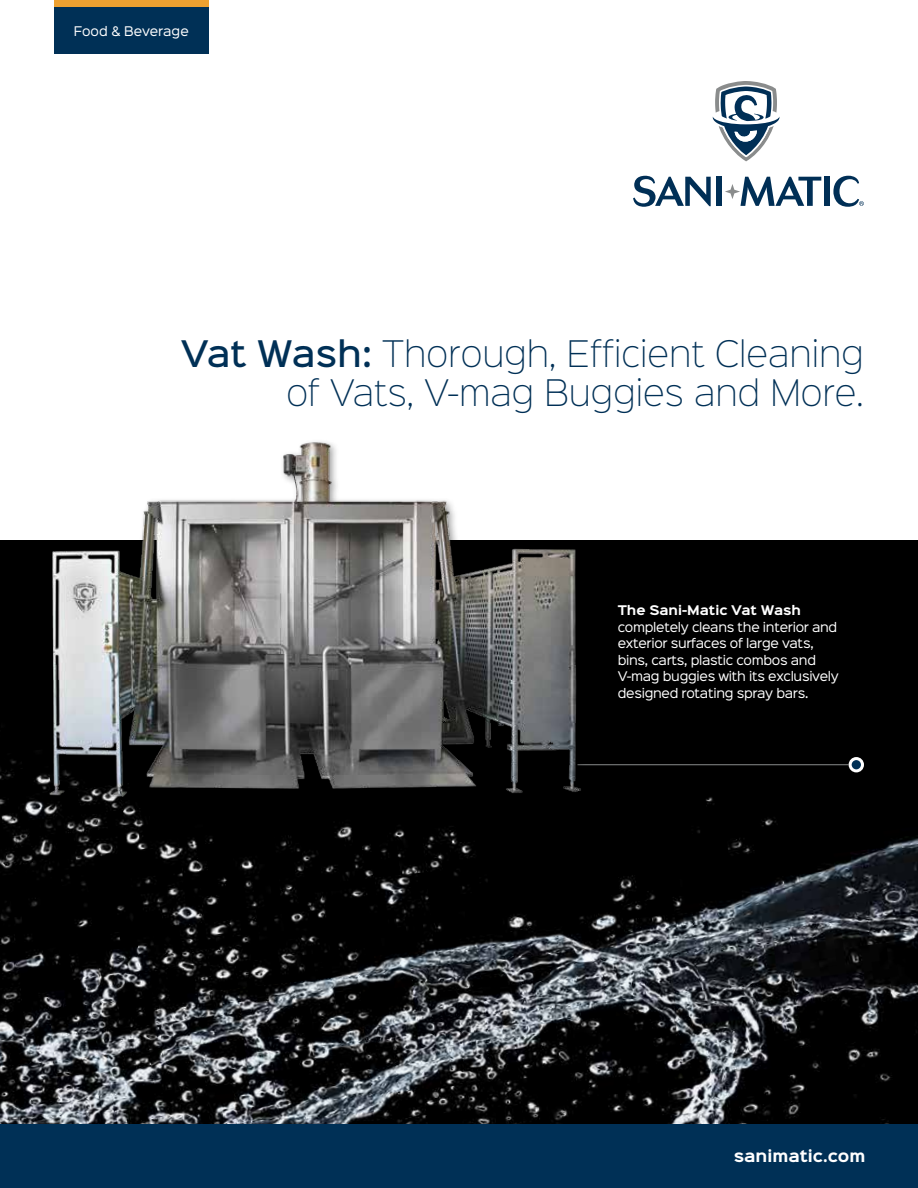
<style>
.page{position:relative;width:918px;height:1188px;background:#fff}
.page>*{position:absolute;margin:0;border:0;box-sizing:border-box;transform-origin:0 0}
.t1{font:33px/39px "Sinkin Sans 200 X Light";color:#003056;text-align:right}
.t2{font:700 15px "Sinkin Sans 700";color:#fff}
.t3{font:12px/16.5px "Sinkin Sans 400";letter-spacing:-.025em;color:#fff}
.t4{font:12px "Sinkin Sans 400";color:#fff}
.s1{font-family:"Sinkin Sans 500";font-weight:500}
.s2{font-family:"Sinkin Sans 700";font-weight:700}
</style>
<div class="page">
<img style="left:0;top:540px;width:918px;height:584px">
<div style="left:0;top:1124px;width:918px;height:64px;background:#003056"></div>
<div style="left:54px;top:7px;width:155px;height:47px;background:#003056"></div>
<div style="left:54px;top:0;width:155px;height:7px;background:#eda131"></div>
<svg style="left:633px;top:176px;width:78px;height:31px"></svg>
<div style="left:716px;top:177px;width:6px;height:29px;background:#002f56"></div>
<div style="left:824px;top:177px;width:6px;height:29px;background:#002f56"></div>
<svg style="left:725px;top:177px;width:96px;height:29px"></svg>
<svg style="left:713px;top:81px;width:67px;height:80px"></svg>
<svg style="left:833px;top:176px;width:31px;height:31px"></svg>
<hr style="left:577px;top:764px;width:272px;height:1px;background:#8a8c8c">
<div style="left:850px;top:759px;width:12px;height:12px;background:#003056;border-radius:50%"></div>
<div style="left:849px;top:757px;width:15px;height:15px;border:3px solid #fff;border-radius:50%"></div>
<img style="left:0;top:441px;width:631px;height:440px">
<p class="t4" style="left:74px;top:21px;width:117px">Food &amp; Beverage</p>
<p class="t1" style="left:181px;top:332px;width:685px"><span class="s1">Vat Wash:</span> Thorough, Efficient Cleaning of Vats, V-mag Buggies and More.</p>
<p class="t3" style="left:618px;top:601px;width:223px"><span class="s2">The Sani-Matic Vat Wash </span>completely cleans the interior and exterior surfaces of large vats, bins, carts, plastic combos and<br>V-mag buggies with its exclusively designed rotating spray bars.</p>
<p class="t2" style="left:734px;top:1148px;width:133px">sanimatic.com</p>
</div>
